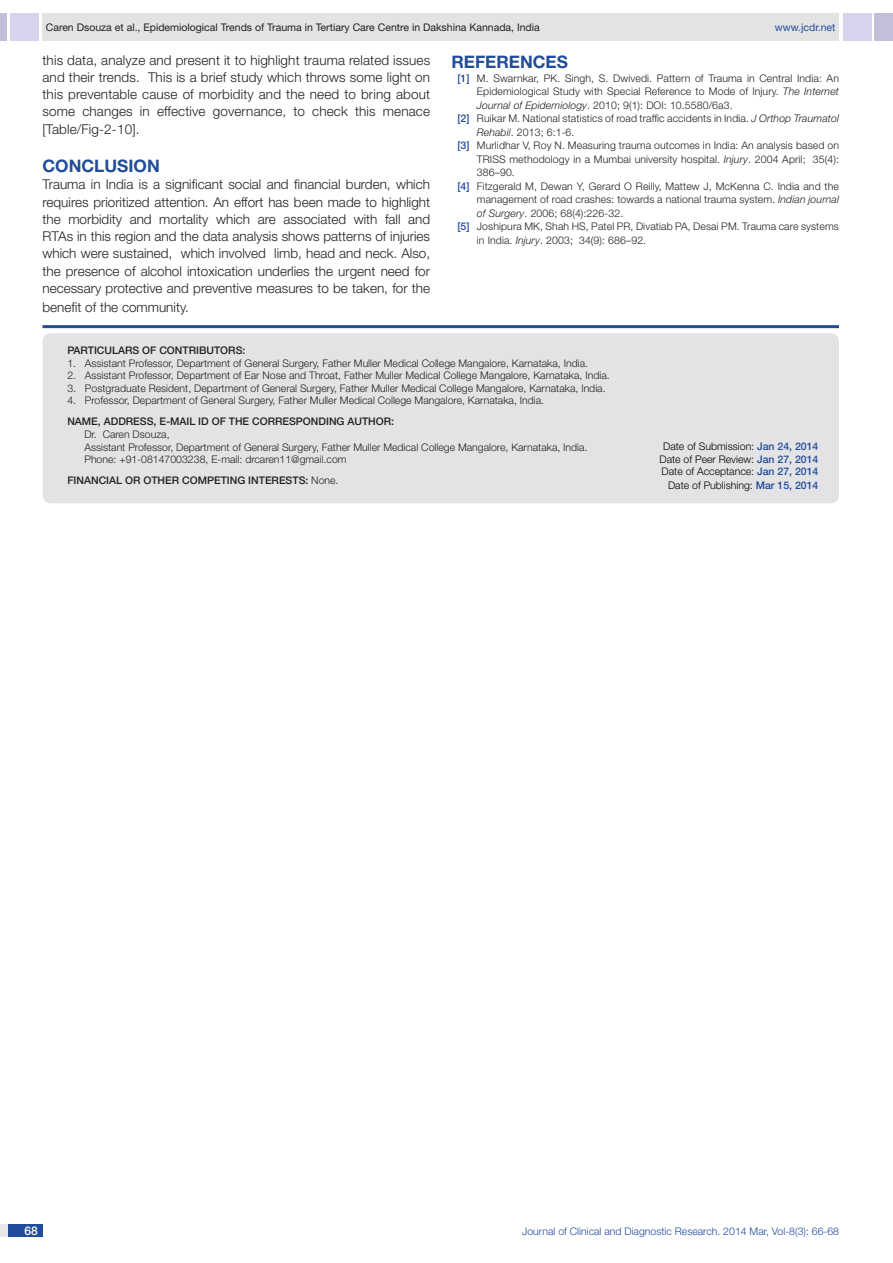
<style>
.page{position:relative;width:893px;height:1263px;background:#fff}
.page>*{position:absolute;margin:0;border:0;box-sizing:border-box;transform-origin:0 0}
.Body_text{font:700 17.25px "Helvetica Neue";color:#214c99}
.Body_text-2{font:300 13.5px/17.2px "Helvetica Neue";color:#231f20;text-align:justify}
.t1{font:500 12px "Helvetica Neue";color:#fff}
.con_particulars{font:300 10.5px "Helvetica Neue";color:#231f20}
.t2{font:300 10.5px/12.6px "Helvetica Neue";color:#000;text-align:center}
.t3{font:10.5px "Helvetica Neue";color:#231f20}
.t4{font:300 10.5px "Helvetica Neue";color:#214c99}
.Body_text-3{font:500 10.5px "Helvetica Neue";color:#231f20}
.con_particulars-2{font:500 10.5px "Helvetica Neue";color:#231f20}
.t5{font:10.5px "Helvetica Neue";color:#214c99}
.Body_text-4{font:300 10.5px "Helvetica Neue";color:#231f20}
.s1{font-weight:500;color:#214c99}
.s2{font-style:italic}
.s3{font-weight:500}
</style>
<div class="page">
<div style="left:0;top:13px;width:7px;height:28px;background:#c3bfd8"></div>
<div style="left:10px;top:13px;width:29px;height:28px;background:#d9d2ec"></div>
<div style="left:43px;top:13px;width:796px;height:28px;background:#e3e3e3"></div>
<div style="left:875px;top:13px;width:18px;height:28px;background:#c3bfd8"></div>
<div style="left:843px;top:13px;width:29px;height:28px;background:#d9d2ec"></div>
<div style="left:0;top:1224px;width:43px;height:13px;background:#e6e7e9"></div>
<div style="left:8px;top:1224px;width:35px;height:13px;background:#214c99"></div>
<hr style="left:43px;top:325px;width:796px;height:3px;background:#214c99">
<div style="left:43px;top:333px;width:796px;height:170px;background:#e3e3e5;border-radius:9px"></div>
<p class="t3" style="left:46px;top:21px;width:495px">Caren Dsouza et al., Epidemiological Trends of Trauma in Tertiary Care Centre in Dakshina Kannada, India</p>
<p class="t5" style="left:775px;top:21px;width:62px">www.jcdr.net</p>
<p class="Body_text-2" style="left:43px;top:51px;width:389px">this data, analyze and present it to highlight trauma related issues and their trends. This is a brief study which throws some light on this preventable cause of morbidity and the need to bring about some changes in effective governance, to check this menace [Table/Fig-2-10].</p>
<p class="Body_text" style="left:43px;top:155px;width:39px">CONCLUS</p>
<p class="Body_text" style="left:128px;top:155px;width:30px">ION</p>
<p class="Body_text-2" style="left:43px;top:176px;width:389px">Trauma in India is a significant social and financial burden, which requires prioritized attention. An effort has been made to highlight the morbidity and mortality which are associated with fall and RTAs in this region and the data analysis shows patterns of injuries which were sustained, which involved limb, head and neck. Also, the presence of alcohol intoxication underlies the urgent need for necessary protective and preventive measures to be taken, for the</p>
<p class="Body_text-2" style="left:43px;top:298px;width:148px">benefit of the community.</p>
<p class="Body_text" style="left:451px;top:51px;width:118px">REFERENCES</p>
<p class="con_particulars" style="left:457px;top:71px;width:383px"><span class="s1">[1]</span> M. Swarnkar, PK. Singh, S. Dwivedi. Pattern of Trauma in Central India: An</p>
<p class="con_particulars" style="left:477px;top:85px;width:364px">Epidemiological Study with Special Reference to Mode of Injury. <span class="s2">The Internet</span></p>
<p class="con_particulars" style="left:477px;top:98px;width:257px"><span class="s2">Journal of Epidemiology</span>. 2010; 9(1): DOI: 10.5580/6a3.</p>
<p class="con_particulars" style="left:457px;top:112px;width:383px"><span class="s1">[2]</span> Ruikar M. National statistics of road traffic accidents in India. <span class="s2">J Orthop Traumatol</span></p>
<p class="con_particulars" style="left:477px;top:125px;width:99px"><span class="s2">Rehabil</span>. 2013; 6:1-6.</p>
<p class="con_particulars" style="left:457px;top:139px;width:383px"><span class="s1">[3]</span> Murlidhar V, Roy N. Measuring trauma outcomes in India: An analysis based on</p>
<p class="con_particulars" style="left:477px;top:152px;width:364px">TRISS methodology in a Mumbai university hospital. <span class="s2">Injury</span>. 2004 April; 35(4):</p>
<p class="con_particulars" style="left:477px;top:166px;width:39px">386–90.</p>
<p class="con_particulars" style="left:457px;top:179px;width:383px"><span class="s1">[4]</span> Fitzgerald M, Dewan Y, Gerard O Reilly, Mattew J, McKenna C. India and the</p>
<p class="con_particulars" style="left:477px;top:193px;width:364px">management of road crashes: towards a national trauma system. <span class="s2">Indian journal</span></p>
<p class="con_particulars" style="left:477px;top:206px;width:148px"><span class="s2">of Surgery</span>. 2006; 68(4):226-32.</p>
<p class="con_particulars" style="left:457px;top:220px;width:383px"><span class="s1">[5]</span> Joshipura MK, Shah HS, Patel PR, Divatiab PA, Desai PM. Trauma care systems</p>
<p class="con_particulars" style="left:477px;top:233px;width:171px">in India. <span class="s2">Injury</span>. 2003; 34(9): 686–92.</p>
<p class="Body_text-3" style="left:67px;top:344px;width:45px">PARTICULARS</p>
<p class="Body_text-3" style="left:142px;top:344px;width:87px">OF CONTRI BUTORS</p>
<p class="Body_text-3" style="left:242px;top:344px;width:4px">:</p>
<p class="con_particulars" style="left:67px;top:356px;width:522px">1. Assistant Professor, Department of General Surgery, Father Muller Medical College Mangalore, Karnataka, India.</p>
<p class="con_particulars" style="left:67px;top:369px;width:544px">2. Assistant Professor, Department of Ear Nose and Throat, Father Muller Medical College Mangalore, Karnataka, India.</p>
<p class="con_particulars" style="left:67px;top:382px;width:540px">3. Postgraduate Resident, Department of General Surgery, Father Muller Medical College Mangalore, Karnataka, India.</p>
<p class="con_particulars" style="left:67px;top:394px;width:478px">4. Professor, Department of General Surgery, Father Muller Medical College Mangalore, Karnataka, India.</p>
<p class="con_particulars-2" style="left:67px;top:415px;width:9px">NAME</p>
<p class="con_particulars-2" style="left:98px;top:415px;width:36px">, ADDRESS</p>
<p class="con_particulars-2" style="left:154px;top:415px;width:24px">, E-MAIL</p>
<p class="con_particulars-2" style="left:198px;top:415px;width:70px">ID OF THE CORRES</p>
<p class="con_particulars-2" style="left:296px;top:415px;width:100px">PON DING AUTHOR:</p>
<p class="con_particulars" style="left:84px;top:428px;width:87px">Dr. Caren Dsouza,</p>
<p class="con_particulars" style="left:84px;top:440px;width:505px">Assistant Professor, Department of General Surgery, Father Muller Medical College Mangalore, Karnataka, India.</p>
<p class="con_particulars" style="left:84px;top:453px;width:264px">Phone: +91-08147003238, E-mail: drcaren11@gmail.com</p>
<p class="Body_text-3" style="left:67px;top:474px;width:206px">Financ ial OR OTHER COM PETIN G INTERES</p>
<p class="Body_text-4" style="left:292px;top:474px;width:48px"><span class="s3">TS:</span> None.</p>
<p class="t2" style="left:659px;top:440px;width:160px">Date of Submission: <span class="s1">Jan 24, 2014<br></span>Date of Peer Review: <span class="s1">Jan 27, 2014<br></span>Date of Acceptance: <span class="s1">Jan 27, 2014</span></p>
<p class="t2" style="left:668px;top:479px;width:152px">Date of Publishing: <span class="s1">Mar 15, 2014</span></p>
<p class="t1" style="left:24px;top:1223px;width:15px">68</p>
<p class="t4" style="left:522px;top:1225px;width:318px">Journal of Clinical and Diagnostic Research. 2014 Mar, Vol-8(3): 66-68</p>
</div>
